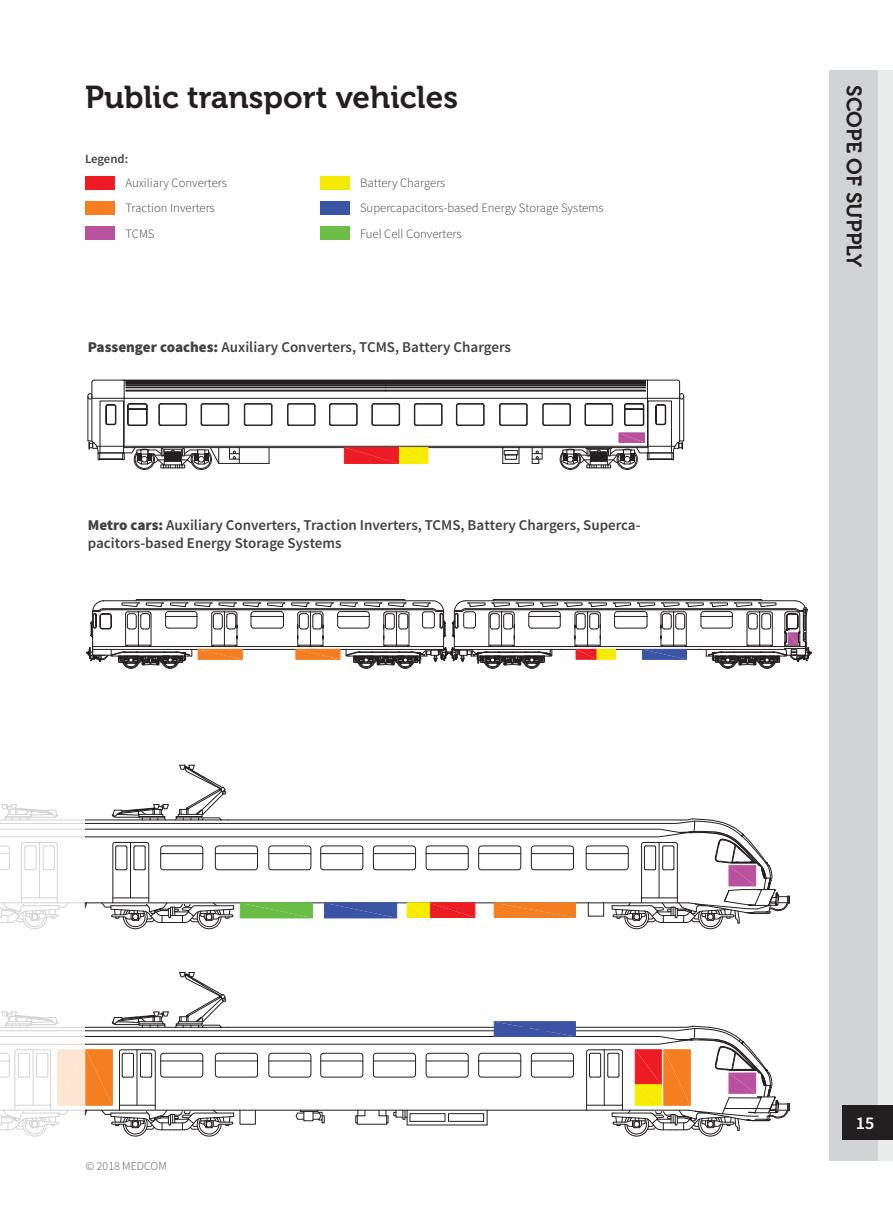
<style>
.page{position:relative;width:893px;height:1212px;background:#fff}
.page>*{position:absolute;margin:0;border:0;box-sizing:border-box;transform-origin:0 0}
.t1{font:31.5px "Museo 700";color:#231f20}
.t2{font:21px "Museo 700";color:#231f20}
.t3{font:600 18px "Source Sans Pro";color:#fff}
.t4{font:600 15px/18px "Source Sans Pro";color:#414142}
.t5{font:300 12.75px/25.3px "Source Sans Pro";color:#414142}
.t6{font:600 12.75px "Source Sans Pro";letter-spacing:-.01em;color:#414142}
.t7{font:12.6px "Myriad Pro";color:#231f20}
.t8{font:300 12px "Source Sans Pro";color:#58595b}
.s1{font-weight:900}
</style>
<div class="page">
<hr style="left:92px;top:398px;width:294px;height:1px;background:#231f20">
<hr style="left:124px;top:447px;width:262px;height:1px;background:#231f20">
<hr style="left:97px;top:446px;width:289px;height:1px;background:#231f20">
<div style="left:126px;top:390px;width:260px;height:1px;border:1px solid #231f20"></div>
<div style="left:126px;top:387px;width:260px;height:1px;border:1px solid #231f20"></div>
<div style="left:126px;top:384px;width:260px;height:2px;border:1px solid #231f20"></div>
<div style="left:126px;top:383px;width:260px;height:1px;border:1px solid #231f20"></div>
<div style="left:126px;top:381px;width:260px;height:2px;border:1px solid #231f20"></div>
<div style="left:126px;top:380px;width:260px;height:2px;border:1px solid #231f20"></div>
<svg style="left:287px;top:403px;width:29px;height:23px"></svg>
<svg style="left:87px;top:379px;width:186px;height:91px"></svg>
<svg style="left:329px;top:379px;width:356px;height:91px"></svg>
<div style="left:618px;top:432px;width:27px;height:11px;border:1px solid #ba529f"></div>
<svg style="left:86px;top:599px;width:726px;height:70px"></svg>
<div style="left:788px;top:632px;width:10px;height:13px;border:1px solid #ba529f"></div>
<svg style="left:0;top:972px;width:790px;height:165px"></svg>
<svg style="left:0;top:764px;width:790px;height:166px"></svg>
<div style="left:85px;top:176px;width:29px;height:14px;background:#ed1c24"></div>
<div style="left:85px;top:201px;width:29px;height:14px;background:#f57e20"></div>
<div style="left:85px;top:226px;width:29px;height:14px;background:#ba519e"></div>
<div style="left:321px;top:176px;width:29px;height:14px;background:#f3ea00"></div>
<div style="left:321px;top:201px;width:29px;height:14px;background:#3955a5"></div>
<div style="left:321px;top:226px;width:29px;height:14px;background:#6cbe45"></div>
<div style="left:829px;top:70px;width:64px;height:1091px;background:#d1d3d4"></div>
<div style="left:878px;top:70px;width:15px;height:1091px;background:#ebecec"></div>
<div style="left:842px;top:1106px;width:51px;height:34px;background:#231f20"></div>
<h1 class="t1" style="left:85px;top:79px;width:375px">Public transport vehicles</h1>
<p class="t6" style="left:85px;top:151px;width:45px">Legend:</p>
<p class="t5" style="left:125px;top:170px;width:103px">Auxiliary Converters<br>Traction Inverters<br>TCMS</p>
<p class="t5" style="left:360px;top:170px;width:245px">Battery Chargers<br>Supercapacitors-based Energy Storage Systems<br>Fuel Cell Converters</p>
<p class="t4" style="left:88px;top:338px;width:425px"><span class="s1">Passenger coaches:</span> Auxiliary Converters, TCMS, Battery Chargers</p>
<p class="t4" style="left:88px;top:516px;width:554px"><span class="s1">Metro cars:</span> Auxiliary Converters, Traction Inverters, TCMS, Battery Chargers, Superca&shy;pacitors-based Energy Storage Systems</p>
<p class="t7" style="left:139px;top:524px;width:158px">Metro cars or trains ?: 1 2 3 4 5</p>
<h2 class="t2" style="left:866px;top:85px;width:184px;rotate:90deg">SCOPE OF SUPPLY</h2>
<p class="t8" style="left:86px;top:1159px;width:83px">© 2018 MEDCOM</p>
<p class="t3" style="left:856px;top:1111px;width:20px">15</p>
</div>
